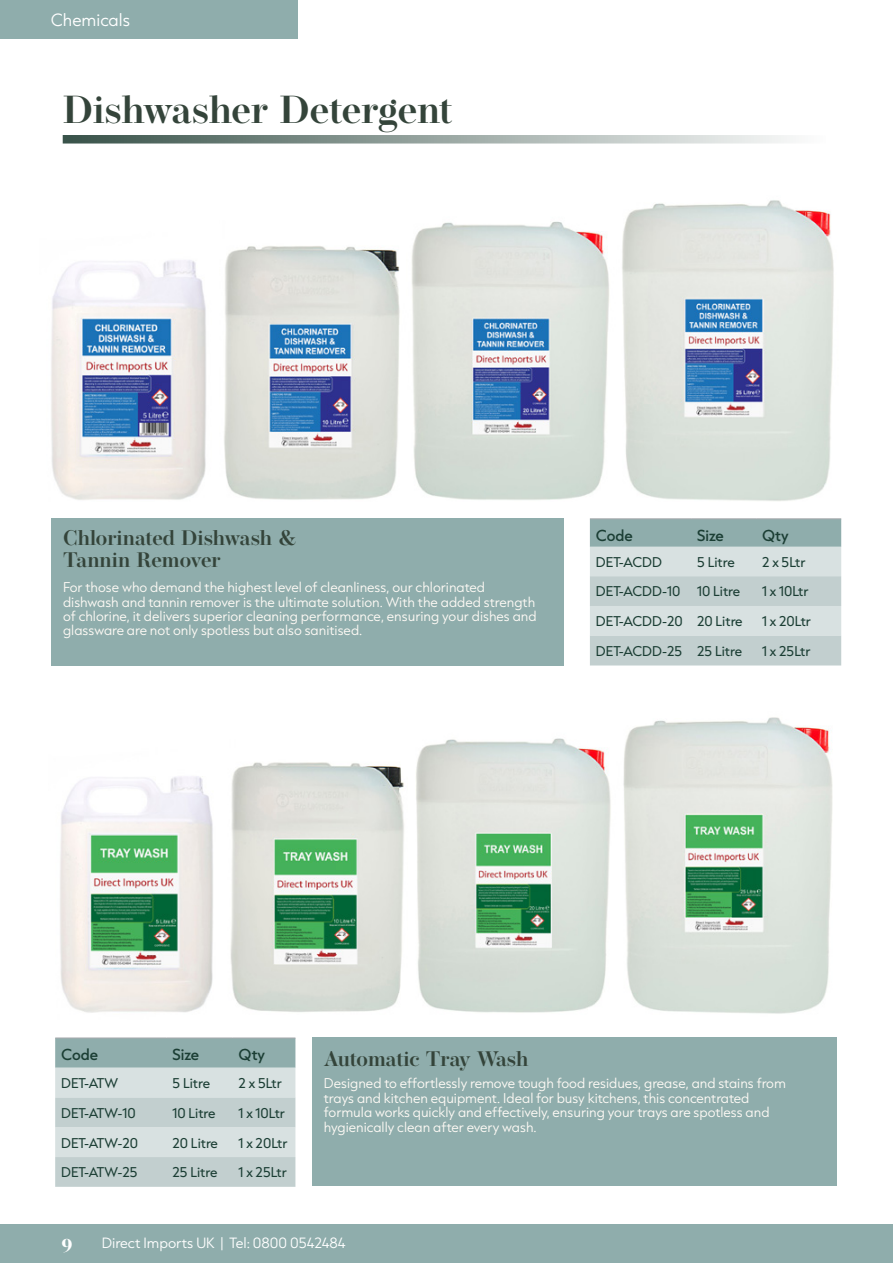
<style>
.page{position:relative;width:893px;height:1263px;background:#fff}
.page>*{position:absolute;margin:0;border:0;box-sizing:border-box;transform-origin:0 0}
.Toc_Sub{font:600 39px "Operetta 12";letter-spacing:-.005em;color:#34443a}
.t1{font:italic 600 27px "Myriad Pro";color:#fff}
.Toc_Sub-2{font:600 21px/22.5px "Operetta 12";color:#34443a}
.t2{font:700 19.5px "Operetta 12";color:#fff}
.t3{font:300 15px "Capitana";color:#fff}
.t4{font:500 13.5px "Capitana";color:#1b3e34}
.t5{font:300 12.6px "Capitana";color:#fff}
.t6{font:300 12px/14.4px "Capitana";color:#fefaf5}
.t7{font:12px "Capitana";color:#1b3e34}
</style>
<div class="page">
<div style="left:0;top:0;width:298px;height:39px;background:#8fadac"></div>
<div style="left:0;top:1224px;width:893px;height:39px;background:#8fadac"></div>
<svg style="left:63px;top:135px;width:730px;height:9px;background:#9ca9a4"></svg>
<img style="left:51px;top:200px;width:783px;height:301px">
<img style="left:60px;top:717px;width:773px;height:297px">
<svg style="left:590px;top:519px;width:251px;height:146px;background:#c1cfcf"></svg>
<hr style="left:590px;top:518px;width:101px;height:1px;background:#a8a9ad">
<hr style="left:691px;top:518px;width:65px;height:1px;background:#a8a9ad">
<hr style="left:756px;top:518px;width:85px;height:1px;background:#a8a9ad">
<svg style="left:55px;top:1038px;width:240px;height:149px;background:#c1cfcf"></svg>
<hr style="left:55px;top:1037px;width:111px;height:1px;background:#a8a9ad">
<hr style="left:166px;top:1037px;width:67px;height:1px;background:#a8a9ad">
<hr style="left:233px;top:1037px;width:62px;height:1px;background:#a8a9ad">
<div style="left:313px;top:1037px;width:524px;height:149px;background:#8fadac"></div>
<div style="left:52px;top:518px;width:512px;height:147px;background:#8fadac"></div>
<p class="t3" style="left:51px;top:9px;width:81px">Chemicals</p>
<p class="Toc_Sub" style="left:63px;top:87px;width:392px">Dishwasher Detergent</p>
<p class="Toc_Sub-2" style="left:63px;top:526px;width:235px">Chlorinated Dishwash &amp;<br>Tannin Remover</p>
<p class="t6" style="left:63px;top:580px;width:475px">For those who demand the highest level of cleanliness, our chlorinated dishwash and tannin remover is the ultimate solution. With the added strength of chlorine, it delivers superior cleaning performance, ensuring your dishes and glassware are not only spotless but also sanitised.</p>
<p class="t4" style="left:596px;top:525px;width:38px">Code</p>
<p class="t4" style="left:697px;top:525px;width:28px">Size</p>
<p class="t4" style="left:762px;top:525px;width:28px">Qty</p>
<p class="t7" style="left:596px;top:553px;width:68px">DET-ACDD</p>
<p class="t7" style="left:697px;top:553px;width:39px">5 Litre</p>
<p class="t7" style="left:762px;top:553px;width:45px">2 x 5Ltr</p>
<p class="t7" style="left:596px;top:583px;width:86px">DET-ACDD-10</p>
<p class="t7" style="left:697px;top:583px;width:45px">10 Litre</p>
<p class="t7" style="left:762px;top:583px;width:48px">1 x 10Ltr</p>
<p class="t7" style="left:596px;top:612px;width:89px">DET-ACDD-20</p>
<p class="t7" style="left:697px;top:612px;width:47px">20 Litre</p>
<p class="t7" style="left:762px;top:612px;width:50px">1 x 20Ltr</p>
<p class="t7" style="left:596px;top:642px;width:88px">DET-ACDD-25</p>
<p class="t7" style="left:697px;top:642px;width:47px">25 Litre</p>
<p class="t7" style="left:762px;top:642px;width:50px">1 x 25Ltr</p>
<p class="t4" style="left:61px;top:1044px;width:38px">Code</p>
<p class="t4" style="left:172px;top:1044px;width:28px">Size</p>
<p class="t4" style="left:239px;top:1044px;width:28px">Qty</p>
<p class="t7" style="left:61px;top:1074px;width:58px">DET-ATW</p>
<p class="t7" style="left:172px;top:1074px;width:39px">5 Litre</p>
<p class="t7" style="left:239px;top:1074px;width:45px">2 x 5Ltr</p>
<p class="t7" style="left:61px;top:1104px;width:76px">DET-ATW-10</p>
<p class="t7" style="left:172px;top:1104px;width:45px">10 Litre</p>
<p class="t7" style="left:239px;top:1104px;width:48px">1 x 10Ltr</p>
<p class="t7" style="left:61px;top:1134px;width:78px">DET-ATW-20</p>
<p class="t7" style="left:172px;top:1134px;width:47px">20 Litre</p>
<p class="t7" style="left:239px;top:1134px;width:50px">1 x 20Ltr</p>
<p class="t7" style="left:61px;top:1163px;width:78px">DET-ATW-25</p>
<p class="t7" style="left:172px;top:1163px;width:47px">25 Litre</p>
<p class="t7" style="left:239px;top:1163px;width:50px">1 x 25Ltr</p>
<p class="Toc_Sub-2" style="left:324px;top:1047px;width:206px">Automatic Tray Wash</p>
<p class="t6" style="left:324px;top:1076px;width:464px">Designed to effortlessly remove tough food residues, grease, and stains from</p>
<p class="t6" style="left:324px;top:1090px;width:427px">trays and kitchen equipment. Ideal for busy kitchens, this concentrated</p>
<p class="t6" style="left:324px;top:1105px;width:447px">formula works quickly and effectively, ensuring your trays are spotless and</p>
<p class="t6" style="left:324px;top:1119px;width:214px">hygienically clean after every wash.</p>
<h2 class="t1" style="left:59px;top:1224px;width:16px">9</h2>
<h3 class="t2" style="left:62px;top:1230px;width:13px">9</h3>
<p class="t5" style="left:102px;top:1233px;width:245px">Direct Imports UK | Tel: 0800 0542484</p>
</div>
